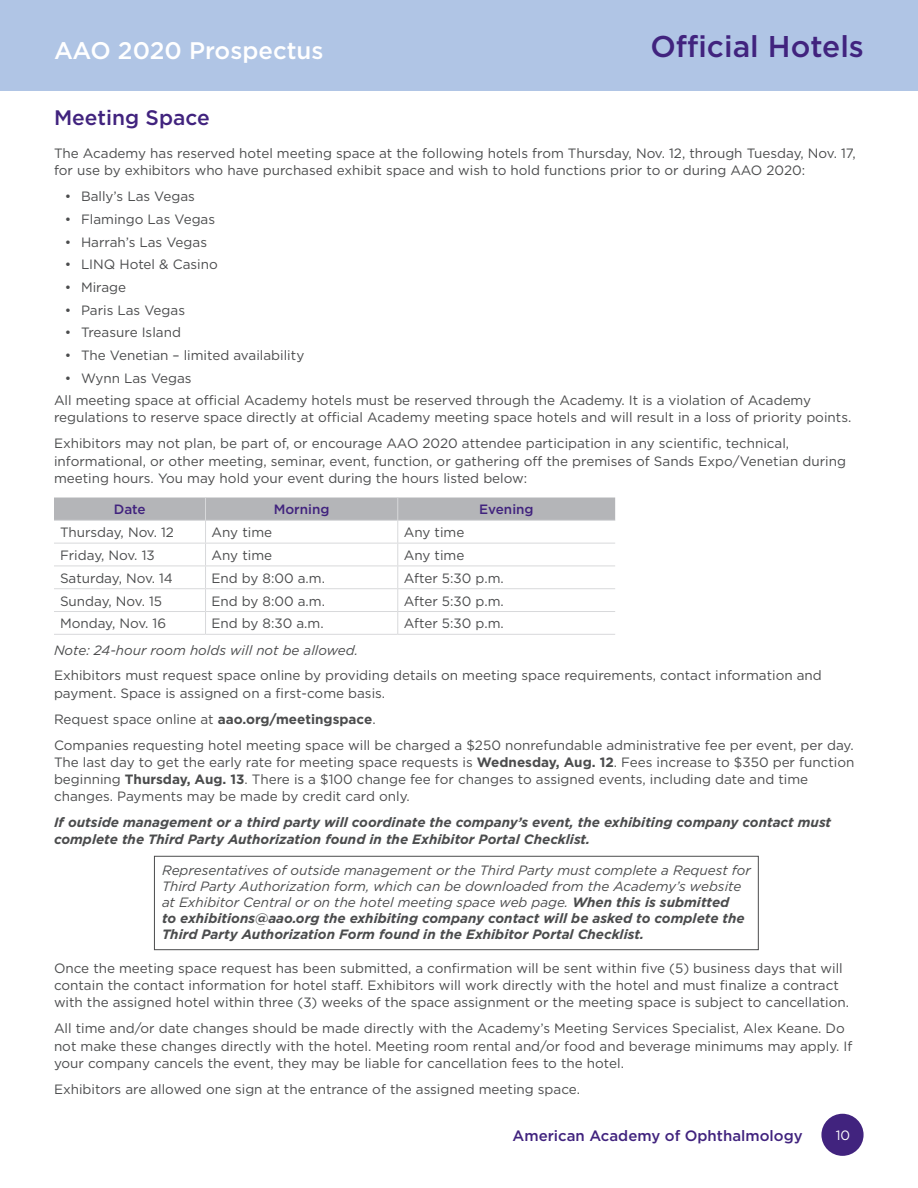
<style>
.page{position:relative;width:918px;height:1188px;background:#fff}
.page>*{position:absolute;margin:0;border:0;box-sizing:border-box;transform-origin:0 0}
.page_heads{font:500 30px "Gotham";color:#41237e}
.t1{font:500 24px "Gotham";color:#fff}
.head{font:500 21px "Gotham";color:#41237e}
.t2{font:500 15px "Gotham";color:#41237e}
.t3{font:13.5px/17.2px "Gotham";color:#4b4c4d}
.outlined_box_w_itali{font:italic 13.5px/16.2px "Gotham";color:#4b4c4d}
.t4{font:italic 700 13.5px/17.2px "Gotham";color:#4b4c4d}
.table_headers{font:500 13.5px "Gotham";color:#41237e}
.t5{font:13.5px "Gotham";color:#fff}
.s1{font-weight:700}
</style>
<div class="page">
<div style="left:821px;top:1114px;width:43px;height:42px;background:#41237e;border-radius:50%"></div>
<div style="left:0;top:0;width:918px;height:91px;background:#b0c5e5"></div>
<div style="left:154px;top:856px;width:605px;height:94px;border:1px solid #4b4c4d"></div>
<svg style="left:54px;top:498px;width:561px;height:136px"></svg>
<hr style="left:54px;top:634px;width:152px;height:1px;background:#d8d9db">
<hr style="left:206px;top:634px;width:192px;height:1px;background:#d8d9db">
<hr style="left:398px;top:634px;width:217px;height:1px;background:#d8d9db">
<h2 class="t1" style="left:54px;top:35px;width:271px">AAO 2020 Prospectus</h2>
<p class="page_heads" style="left:650px;top:27px;width:215px">Official Hotels</p>
<p class="head" style="left:54px;top:104px;width:157px">Meeting Space</p>
<p class="t3" style="left:54px;top:145px;width:803px">The Academy has reserved hotel meeting space at the following hotels from Thursday, Nov. 12, through Tuesday, Nov. 17, for use by exhibitors who have purchased exhibit space and wish to hold functions prior to or during AAO 2020:</p>
<p class="t3" style="left:65px;top:188px;width:132px">• Bally’s Las Vegas</p>
<p class="t3" style="left:65px;top:210px;width:152px">• Flamingo Las Vegas</p>
<p class="t3" style="left:65px;top:233px;width:144px">• Harrah’s Las Vegas</p>
<p class="t3" style="left:65px;top:256px;width:155px">• LINQ Hotel &amp; Casino</p>
<p class="t3" style="left:65px;top:278px;width:63px">• Mirage</p>
<p class="t3" style="left:65px;top:301px;width:122px">• Paris Las Vegas</p>
<p class="t3" style="left:65px;top:324px;width:118px">• Treasure Island</p>
<p class="t3" style="left:65px;top:346px;width:241px">• The Venetian – limited availability</p>
<p class="t3" style="left:65px;top:369px;width:128px">• Wynn Las Vegas</p>
<p class="t3" style="left:54px;top:392px;width:799px">All meeting space at official Academy hotels must be reserved through the Academy. It is a violation of Academy regulations to reserve space directly at official Academy meeting space hotels and will result in a loss of priority points.</p>
<p class="t3" style="left:54px;top:435px;width:793px">Exhibitors may not plan, be part of, or encourage AAO 2020 attendee participation in any scientific, technical, informational, or other meeting, seminar, event, function, or gathering off the premises of Sands Expo/Venetian during meeting hours. You may hold your event during the hours listed below:</p>
<p class="table_headers" style="left:114px;top:501px;width:33px">Date</p>
<p class="table_headers" style="left:274px;top:501px;width:57px">Morning</p>
<p class="table_headers" style="left:479px;top:501px;width:56px">Evening</p>
<p class="t3" style="left:60px;top:523px;width:116px">Thursday, Nov. 12</p>
<p class="t3" style="left:212px;top:523px;width:62px">Any time</p>
<p class="t3" style="left:404px;top:523px;width:62px">Any time</p>
<p class="t3" style="left:60px;top:546px;width:96px">Friday, Nov. 13</p>
<p class="t3" style="left:212px;top:546px;width:62px">Any time</p>
<p class="t3" style="left:404px;top:546px;width:62px">Any time</p>
<p class="t3" style="left:60px;top:569px;width:115px">Saturday, Nov. 14</p>
<p class="t3" style="left:212px;top:569px;width:115px">End by 8:00 a.m.</p>
<p class="t3" style="left:404px;top:569px;width:101px">After 5:30 p.m.</p>
<p class="t3" style="left:60px;top:592px;width:104px">Sunday, Nov. 15</p>
<p class="t3" style="left:212px;top:592px;width:115px">End by 8:00 a.m.</p>
<p class="t3" style="left:404px;top:592px;width:101px">After 5:30 p.m.</p>
<p class="t3" style="left:60px;top:615px;width:108px">Monday, Nov. 16</p>
<p class="t3" style="left:212px;top:615px;width:114px">End by 8:30 a.m.</p>
<p class="t3" style="left:404px;top:615px;width:101px">After 5:30 p.m.</p>
<p class="outlined_box_w_itali" style="left:54px;top:641px;width:306px">Note: 24-hour room holds will not be allowed.</p>
<p class="t3" style="left:54px;top:667px;width:769px">Exhibitors must request space online by providing details on meeting space requirements, contact information and payment. Space is assigned on a first-come basis.</p>
<p class="t3" style="left:54px;top:710px;width:323px">Request space online at <span class="s1">aao.org/meetingspace</span>.</p>
<p class="t3" style="left:54px;top:736px;width:802px">Companies requesting hotel meeting space will be charged a $250 nonrefundable administrative fee per event, per day.<br>The last day to get the early rate for meeting space requests is <span class="s1">Wednesday, Aug. 12</span>. Fees increase to $350 per function beginning <span class="s1">Thursday, Aug. 13</span>. There is a $100 change fee for changes to assigned events, including date and time changes. Payments may be made by credit card only.</p>
<p class="t4" style="left:54px;top:814px;width:779px">If outside management or a third party will coordinate the company’s event, the exhibiting company contact must complete the Third Party Authorization found in the Exhibitor Portal Checklist.</p>
<p class="outlined_box_w_itali" style="left:162px;top:861px;width:590px">Representatives of outside management or the Third Party must complete a Request for Third Party Authorization form, which can be downloaded from the Academy’s website at Exhibitor Central or on the hotel meeting space web page. <span class="s1">When this is submitted<br>to exhibitions@aao.org the exhibiting company contact will be asked to complete the Third Party Authorization Form found in the Exhibitor Portal Checklist.</span></p>
<p class="t3" style="left:54px;top:959px;width:797px">Once the meeting space request has been submitted, a confirmation will be sent within five (5) business days that will contain the contact information for hotel staff. Exhibitors will work directly with the hotel and must finalize a contract with the assigned hotel within three (3) weeks of the space assignment or the meeting space is subject to cancellation.</p>
<p class="t3" style="left:54px;top:1020px;width:800px">All time and/or date changes should be made directly with the Academy’s Meeting Services Specialist, Alex Keane. Do not make these changes directly with the hotel. Meeting room rental and/or food and beverage minimums may apply. If your company cancels the event, they may be liable for cancellation fees to the hotel.</p>
<p class="t3" style="left:54px;top:1080px;width:528px">Exhibitors are allowed one sign at the entrance of the assigned meeting space.</p>
<p class="t2" style="left:513px;top:1126px;width:292px">American Academy of Ophthalmology</p>
<p class="t5" style="left:836px;top:1127px;width:16px">10</p>
</div>
